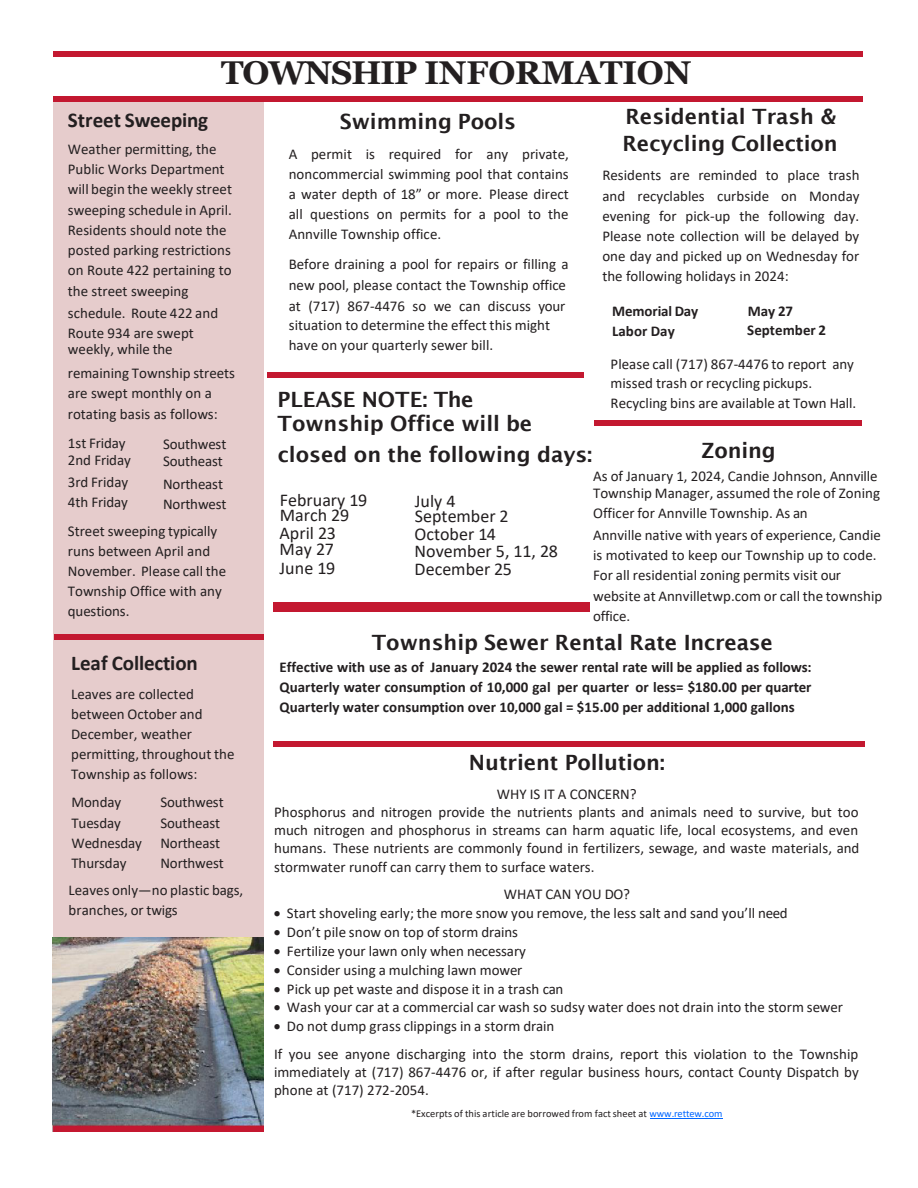
<style>
.page{position:relative;width:918px;height:1188px;background:#fff}
.page>*{position:absolute;margin:0;border:0;box-sizing:border-box;transform-origin:0 0}
.t1{font:700 33px "Georgia";letter-spacing:-.005em;color:#231f20}
.t2{font:600 21px/27.3px "Lucida Sans";color:#231f20}
.t3{font:700 21px "Calibri";letter-spacing:-.005em;color:#231f20}
.t4{font:18px/15px "Calibri";color:#231f20}
.t5{font:15px/20.1px "Calibri";color:#231f20}
.t6{font:700 15px/19.8px "Calibri";color:#231f20}
.t7{font:10.5px "Calibri";color:#231f20}
.s1{color:#06f}
</style>
<div class="page">
<div style="left:53px;top:51px;width:810px;height:6px;background:#c31830"></div>
<div style="left:53px;top:96px;width:211px;height:1028px;background:#e6cccc"></div>
<div style="left:53px;top:96px;width:810px;height:5px;background:#c31830"></div>
<img style="left:53px;top:937px;width:211px;height:194px">
<div style="left:54px;top:635px;width:210px;height:5px;background:#c31830"></div>
<div style="left:267px;top:372px;width:317px;height:6px;background:#c31830"></div>
<div style="left:273px;top:602px;width:317px;height:10px;background:#c31830"></div>
<div style="left:594px;top:420px;width:268px;height:6px;background:#c31830"></div>
<div style="left:273px;top:742px;width:592px;height:5px;background:#c31830"></div>
<hr style="left:650px;top:1118px;width:72px;height:1px;background:#06f">
<p class="t1" style="left:221px;top:52px;width:472px">TOWNSHIP INFORMATION</p>
<p class="t3" style="left:68px;top:105px;width:142px">Street Sweeping</p>
<p class="t5" style="left:68px;top:138px;width:166px">Weather permitting, the<br>Public Works Department will begin the weekly street sweeping schedule in April.<br>Residents should note the posted parking restrictions on Route 422 pertaining to the street sweeping</p>
<p class="t5" style="left:68px;top:303px;width:152px">schedule. Route 422 and<br>Route 934 are swept</p>
<p class="t5" style="left:68px;top:338px;width:106px">weekly, while the</p>
<p class="t5" style="left:68px;top:363px;width:169px">remaining Township streets are swept monthly on a rotating basis as follows:</p>
<p class="t2" style="left:340px;top:108px;width:178px">Swimming Pools</p>
<p class="t5" style="left:289px;top:143px;width:282px;text-align:justify">A permit is required for any private, noncommercial swimming pool that contains a water depth of 18” or more. Please direct all questions on permits for a pool to the Annville Township office.</p>
<p class="t5" style="left:289px;top:254px;width:281px">Before draining a pool for repairs or filling a new pool, please contact the Township office</p>
<p class="t2" style="left:622px;top:102px;width:217px">Residential Trash &amp;<br>Recycling Collection</p>
<p class="t5" style="left:602px;top:165px;width:259px;text-align:justify">Residents are reminded to place trash and recyclables curbside on Monday evening for pick-up the following day.<br>Please note collection will be delayed by one day and picked up on Wednesday for the following holidays in 2024:</p>
<p class="t5" style="left:289px;top:296px;width:278px;line-height:19.6px">at (717) 867-4476 so we can discuss your situation to determine the effect this might have on your quarterly sewer bill.</p>
<p class="t6" style="left:612px;top:301px;width:88px">Memorial Day<br>Labor Day</p>
<p class="t6" style="left:747px;top:300px;width:80px">May 27<br>September 2</p>
<p class="t2" style="left:278px;top:388px;width:256px;line-height:24.2px">PLEASE NOTE: The<br>Township Office will be</p>
<p class="t5" style="left:611px;top:354px;width:247px;line-height:19.5px">Please call (717) 867-4476 to report any missed trash or recycling pickups.<br>Recycling bins are available at Town Hall.</p>
<p class="t5" style="left:68px;top:434px;width:64px;line-height:17.4px">1st Friday<br>2nd Friday</p>
<p class="t5" style="left:163px;top:436px;width:65px;line-height:16.4px">Southwest<br>Southeast</p>
<p class="t2" style="left:278px;top:440px;width:316px">closed on the following days:</p>
<p class="t2" style="left:701px;top:436px;width:76px">Zoning</p>
<p class="t5" style="left:68px;top:472px;width:62px">3rd Friday<br>4th Friday</p>
<p class="t5" style="left:163px;top:474px;width:65px">Northeast<br>Northwest</p>
<p class="t5" style="left:593px;top:466px;width:288px;line-height:17.7px">As of January 1, 2024, Candie Johnson, Annville<br>Township Manager, assumed the role of Zoning</p>
<p class="t5" style="left:593px;top:503px;width:216px">Officer for Annville Township. As an</p>
<p class="t4" style="left:280px;top:492px;width:89px">February 19<br>March 29</p>
<p class="t4" style="left:415px;top:494px;width:95px;line-height:14.2px">July 4<br>September 2</p>
<p class="t5" style="left:68px;top:521px;width:160px">Street sweeping typically runs between April and<br>November. Please call the<br>Township Office with any questions.</p>
<p class="t4" style="left:280px;top:524px;width:58px;line-height:16.4px">April 23<br>May 27</p>
<p class="t4" style="left:415px;top:525px;width:145px;line-height:16.8px">October 14<br>November 5, 11, 28</p>
<p class="t4" style="left:415px;top:561px;width:99px">December 25</p>
<p class="t5" style="left:593px;top:525px;width:291px">Annville native with years of experience, Candie is motivated to keep our Township up to code.<br>For all residential zoning permits visit our website at Annvilletwp.com or call the township office.</p>
<p class="t4" style="left:280px;top:560px;width:57px">June 19</p>
<p class="t3" style="left:71px;top:648px;width:128px">Leaf Collection</p>
<p class="t5" style="left:71px;top:683px;width:165px">Leaves are collected between October and<br>December, weather permitting, throughout the<br>Township as follows:</p>
<p class="t2" style="left:372px;top:629px;width:403px">Township Sewer Rental Rate Increase</p>
<p class="t6" style="left:280px;top:656px;width:534px;text-align:justify">Effective with use as of January 2024 the sewer rental rate will be applied as follows:<br>Quarterly water consumption of 10,000 gal per quarter or less= $180.00 per quarter Quarterly water consumption over 10,000 gal = $15.00 per additional 1,000 gallons</p>
<p class="t2" style="left:469px;top:749px;width:198px">Nutrient Pollution:</p>
<p class="t5" style="left:72px;top:792px;width:72px">Monday<br>Tuesday<br>Wednesday<br>Thursday</p>
<p class="t5" style="left:160px;top:792px;width:65px">Southwest<br>Southeast<br>Northeast<br>Northwest</p>
<p class="t5" style="left:274px;top:784px;width:587px;line-height:18.1px;text-indent:223px">WHY IS IT A CONCERN?<br>Phosphorus and nitrogen provide the nutrients plants and animals need to survive, but too much nitrogen and phosphorus in streams can harm aquatic life, local ecosystems, and even humans. These nutrients are commonly found in fertilizers, sewage, and waste materials, and stormwater runoff can carry them to surface waters.</p>
<p class="t5" style="left:69px;top:880px;width:176px">Leaves only—no plastic bags, branches, or twigs</p>
<p class="t5" style="left:504px;top:884px;width:128px">WHAT CAN YOU DO?</p>
<p class="t5" style="left:274px;top:903px;width:515px">• Start shoveling early; the more snow you remove, the less salt and sand you’ll need</p>
<p class="t5" style="left:274px;top:922px;width:246px">• Don’t pile snow on top of storm drains</p>
<p class="t5" style="left:274px;top:940px;width:253px">• Fertilize your lawn only when necessary</p>
<p class="t5" style="left:274px;top:959px;width:250px">• Consider using a mulching lawn mower</p>
<p class="t5" style="left:274px;top:978px;width:291px">• Pick up pet waste and dispose it in a trash can</p>
<p class="t5" style="left:274px;top:997px;width:570px">• Wash your car at a commercial car wash so sudsy water does not drain into the storm sewer</p>
<p class="t5" style="left:274px;top:1012px;width:586px;line-height:27.3px">• Do not dump grass clippings in a storm drain<br>If you see anyone discharging into the storm drains, report this violation to the Township</p>
<p class="t5" style="left:274px;top:1062px;width:586px;line-height:18.3px">immediately at (717) 867-4476 or, if after regular business hours, contact County Dispatch by phone at (717) 272-2054.</p>
<p class="t7" style="left:411px;top:1106px;width:313px">*Excerpts of this article are borrowed from fact sheet at <span class="s1">www.rettew.com</span></p>
</div>
